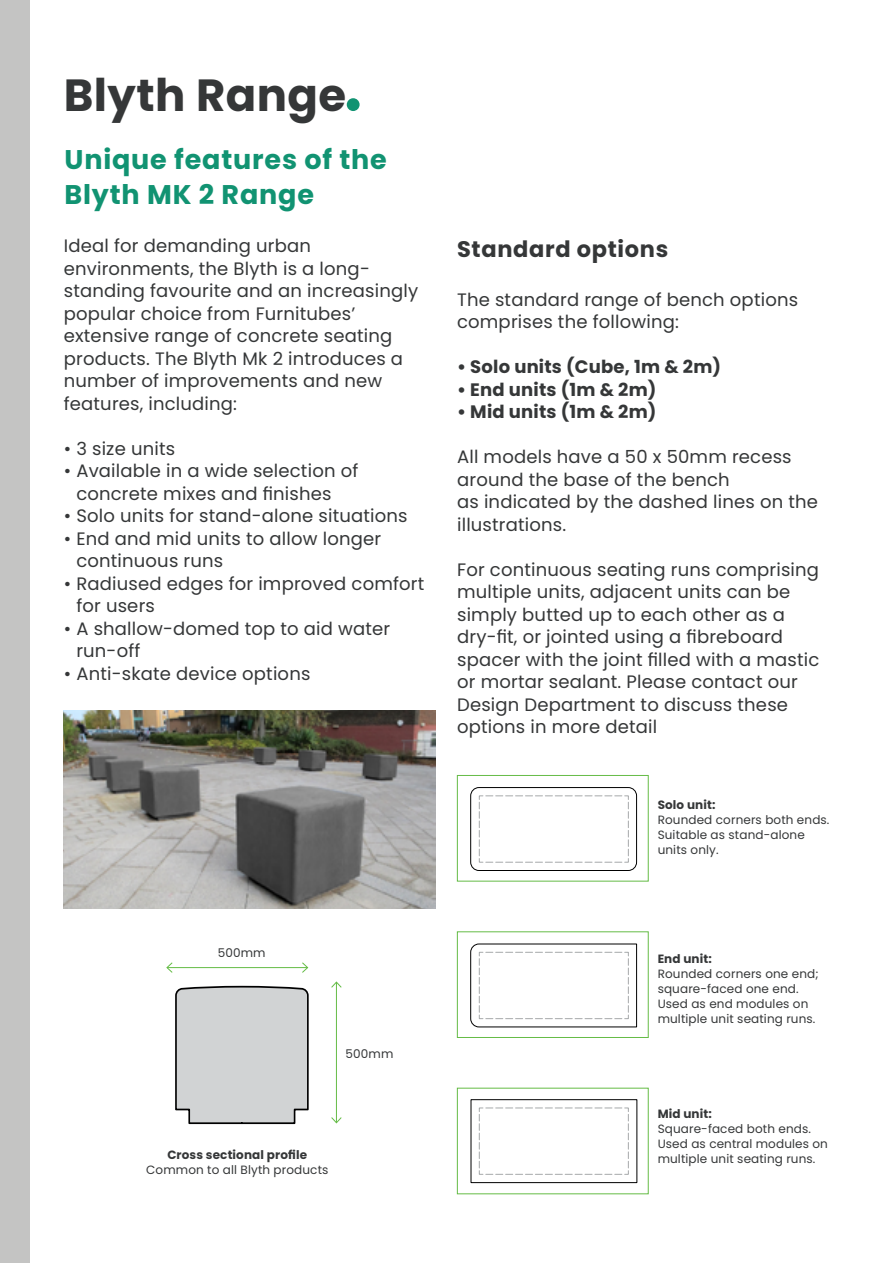
<style>
.page{position:relative;width:893px;height:1263px;background:#fff}
.page>*{position:absolute;margin:0;border:0;box-sizing:border-box;transform-origin:0 0}
.t1{font:700 45px "Poppins";letter-spacing:.01em;color:#353738}
.t2{font:700 27px/34.5px "Poppins";letter-spacing:.03em;color:#119372}
.t3{font:700 22.5px "Poppins";letter-spacing:.03em;color:#353738}
.t4{font:18px/22.5px "Poppins";letter-spacing:.01em;color:#353738}
.t5{font:700 18px "Poppins";letter-spacing:.01em;color:#353738}
.t6{font:12px/15px "Poppins";letter-spacing:.01em;color:#353738}
.t7{font:700 12px "Poppins";letter-spacing:.01em;color:#353738}
</style>
<div class="page">
<div style="left:0;top:0;width:30px;height:1263px;background:#c4c4c3"></div>
<div style="left:457px;top:775px;width:191px;height:106px;border:1px solid #65bc46"></div>
<div style="left:457px;top:931px;width:191px;height:107px;border:1px solid #65bc46"></div>
<div style="left:347px;top:98px;width:13px;height:13px;background:#119372;border-radius:50%"></div>
<hr style="left:336px;top:982px;width:1px;height:141px;background:#65bc46">
<svg style="left:331px;top:1116px;width:11px;height:8px"></svg>
<svg style="left:331px;top:981px;width:11px;height:7px"></svg>
<hr style="left:167px;top:967px;width:141px;height:1px;background:#65bc46">
<svg style="left:301px;top:962px;width:8px;height:11px"></svg>
<svg style="left:166px;top:962px;width:7px;height:11px"></svg>
<img style="left:64px;top:710px;width:372px;height:198px">
<svg style="left:479px;top:795px;width:150px;height:68px"></svg>
<div style="left:470px;top:787px;width:167px;height:84px;border:1px solid #000;border-radius:8px"></div>
<svg style="left:470px;top:943px;width:167px;height:85px"></svg>
<div style="left:471px;top:1099px;width:166px;height:84px;border:1px solid #000"></div>
<svg style="left:479px;top:1107px;width:150px;height:68px"></svg>
<svg style="left:175px;top:985px;width:134px;height:140px;background:#c8cacb"></svg>
<h1 class="t1" style="left:64px;top:69px;width:284px">Blyth Range</h1>
<h2 class="t2" style="left:65px;top:143px;width:324px">Unique features of the<br>Blyth MK 2 Range</h2>
<p class="t4" style="left:64px;top:235px;width:356px">Ideal for demanding urban environments, the Blyth is a long&shy;standing favourite and an increasingly popular choice from Furnitubes’ extensive range of concrete seating products. The Blyth Mk 2 introduces a number of improvements and new features, including:</p>
<p class="t4" style="left:64px;top:437px;width:113px">• 3 size units</p>
<p class="t4" style="left:76px;top:460px;width:283px;text-indent:-13px">• Available in a wide selection of concrete mixes and finishes</p>
<p class="t4" style="left:64px;top:505px;width:345px">• Solo units for stand-alone situations</p>
<p class="t4" style="left:76px;top:527px;width:306px;text-indent:-13px">• End and mid units to allow longer continuous runs</p>
<p class="t4" style="left:76px;top:572px;width:349px;text-indent:-13px">• Radiused edges for improved comfort for users</p>
<p class="t4" style="left:76px;top:617px;width:315px;text-indent:-13px">• A shallow-domed top to aid water run-off</p>
<p class="t4" style="left:64px;top:662px;width:248px">• Anti-skate device options</p>
<p class="t3" style="left:457px;top:236px;width:213px">Standard options</p>
<p class="t4" style="left:457px;top:288px;width:342px">The standard range of bench options comprises the following:</p>
<p class="t5" style="left:457px;top:356px;width:266px">• Solo units (Cube, 1m &amp; 2m)</p>
<p class="t5" style="left:457px;top:379px;width:201px">• End units (1m &amp; 2m)</p>
<p class="t5" style="left:457px;top:401px;width:201px">• Mid units (1m &amp; 2m)</p>
<p class="t4" style="left:457px;top:446px;width:362px">All models have a 50 x 50mm recess around the base of the bench<br>as indicated by the dashed lines on the illustrations.</p>
<p class="t4" style="left:457px;top:558px;width:364px">For continuous seating runs comprising multiple units, adjacent units can be simply butted up to each other as a dry-fit, or jointed using a fibreboard spacer with the joint filled with a mastic or mortar sealant. Please contact our Design Department to discuss these options in more detail</p>
<p class="t7" style="left:658px;top:798px;width:59px">Solo unit:</p>
<p class="t6" style="left:658px;top:813px;width:173px">Rounded corners both ends.<br>Suitable as stand-alone units only.</p>
<p class="t6" style="left:218px;top:945px;width:49px">500mm</p>
<p class="t6" style="left:346px;top:1046px;width:49px">500mm</p>
<p class="t7" style="left:167px;top:1148px;width:141px">Cross sectional profile</p>
<p class="t6" style="left:146px;top:1163px;width:184px">Common to all Blyth products</p>
<p class="t7" style="left:658px;top:952px;width:56px">End unit:</p>
<p class="t6" style="left:658px;top:966px;width:162px">Rounded corners one end; square-faced one end.<br>Used as end modules on multiple unit seating runs.</p>
<p class="t7" style="left:658px;top:1107px;width:56px">Mid unit:</p>
<p class="t6" style="left:658px;top:1122px;width:172px">Square-faced both ends.<br>Used as central modules on multiple unit seating runs.</p>
</div>
